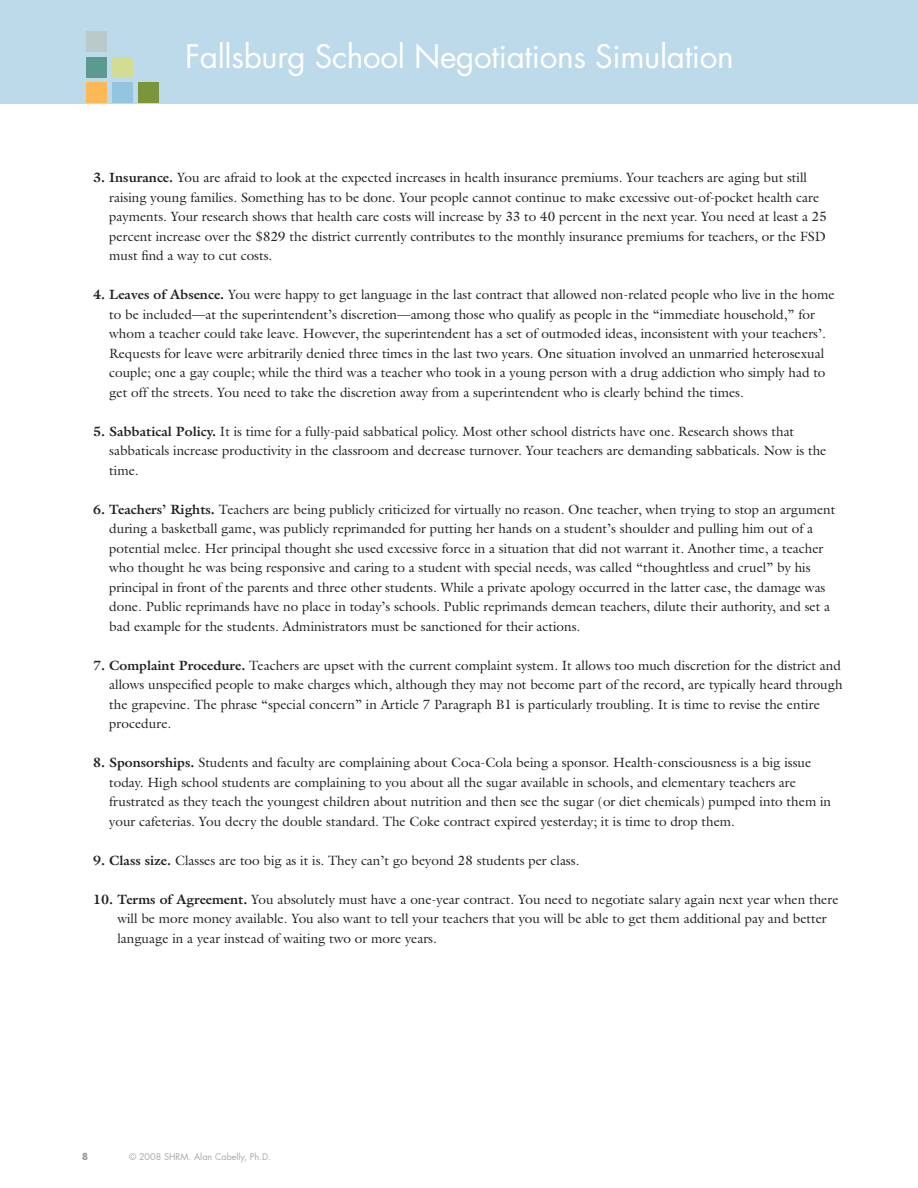
<style>
.page{position:relative;width:918px;height:1188px;background:#fff}
.page>*{position:absolute;margin:0;border:0;box-sizing:border-box;transform-origin:0 0}
.t1{font:31.5px "Futura";letter-spacing:-.01em;color:#fff}
.Body_ITC_Galliard_9{font:13.5px/19.5px "Galliard";color:#231f20}
.t2{font:700 10.5px "Akzidenz Grotesk BE";color:#939598}
.t3{font:9px "Futura";color:#a8a9ad}
.s1{font-weight:700}
</style>
<div class="page">
<div style="left:1px;top:0;width:917px;height:103px;background:#bddaeb"></div>
<div style="left:86px;top:32px;width:21px;height:20px;background:#bac9ca"></div>
<div style="left:138px;top:82px;width:20px;height:21px;background:#7a953a"></div>
<div style="left:86px;top:57px;width:21px;height:20px;background:#5a9a91"></div>
<div style="left:112px;top:57px;width:21px;height:20px;background:#d2dd93"></div>
<div style="left:86px;top:82px;width:21px;height:21px;background:#fcb955"></div>
<div style="left:112px;top:82px;width:21px;height:21px;background:#93c5e1"></div>
<h1 class="t1" style="left:185px;top:37px;width:550px">Fallsburg School Negotiations Simulation</h1>
<p class="Body_ITC_Galliard_9" style="left:109px;top:168px;width:719px;text-indent:-16px"><span class="s1">3. Insurance.</span> You are afraid to look at the expected increases in health insurance premiums. Your teachers are aging but still raising young families. Something has to be done. Your people cannot continue to make excessive out-of-pocket health care payments. Your research shows that health care costs will increase by 33 to 40 percent in the next year. You need at least a 25 percent increase over the $829 the district currently contributes to the monthly insurance premiums for teachers, or the FSD must find a way to cut costs.</p>
<p class="Body_ITC_Galliard_9" style="left:109px;top:285px;width:727px;text-indent:-16px"><span class="s1">4. Leaves of Absence.</span> You were happy to get language in the last contract that allowed non-related people who live in the home to be included—at the superintendent’s discretion—among those who qualify as people in the “immediate household,” for whom a teacher could take leave. However, the superintendent has a set of outmoded ideas, inconsistent with your teachers’.<br>Requests for leave were arbitrarily denied three times in the last two years. One situation involved an unmarried heterosexual couple; one a gay couple; while the third was a teacher who took in a young person with a drug addiction who simply had to get off the streets. You need to take the discretion away from a superintendent who is clearly behind the times.</p>
<p class="Body_ITC_Galliard_9" style="left:109px;top:421px;width:719px;text-indent:-16px"><span class="s1">5. Sabbatical Policy.</span> It is time for a fully-paid sabbatical policy. Most other school districts have one. Research shows that sabbaticals increase productivity in the classroom and decrease turnover. Your teachers are demanding sabbaticals. Now is the time.</p>
<p class="Body_ITC_Galliard_9" style="left:109px;top:499px;width:728px;text-indent:-16px"><span class="s1">6. Teachers’ Rights.</span> Teachers are being publicly criticized for virtually no reason. One teacher, when trying to stop an argument during a basketball game, was publicly reprimanded for putting her hands on a student’s shoulder and pulling him out of a potential melee. Her principal thought she used excessive force in a situation that did not warrant it. Another time, a teacher who thought he was being responsive and caring to a student with special needs, was called “thoughtless and cruel” by his principal in front of the parents and three other students. While a private apology occurred in the latter case, the damage was done. Public reprimands have no place in today’s schools. Public reprimands demean teachers, dilute their authority, and set a bad example for the students. Administrators must be sanctioned for their actions.</p>
<p class="Body_ITC_Galliard_9" style="left:109px;top:655px;width:735px;text-indent:-16px"><span class="s1">7. Complaint Procedure.</span> Teachers are upset with the current complaint system. It allows too much discretion for the district and allows unspecified people to make charges which, although they may not become part of the record, are typically heard through the grapevine. The phrase “special concern” in Article 7 Paragraph B1 is particularly troubling. It is time to revise the entire procedure.</p>
<p class="Body_ITC_Galliard_9" style="left:109px;top:753px;width:723px;text-indent:-16px"><span class="s1">8. Sponsorships.</span> Students and faculty are complaining about Coca-Cola being a sponsor. Health-consciousness is a big issue today. High school students are complaining to you about all the sugar available in schools, and elementary teachers are frustrated as they teach the youngest children about nutrition and then see the sugar (or diet chemicals) pumped into them in your cafeterias. You decry the double standard. The Coke contract expired yesterday; it is time to drop them.</p>
<p class="Body_ITC_Galliard_9" style="left:93px;top:850px;width:488px"><span class="s1">9. Class size.</span> Classes are too big as it is. They can’t go beyond 28 students per class.</p>
<p class="Body_ITC_Galliard_9" style="left:117px;top:889px;width:723px;text-indent:-24px"><span class="s1">10. Terms of Agreement.</span> You absolutely must have a one-year contract. You need to negotiate salary again next year when there will be more money available. You also want to tell your teachers that you will be able to get them additional pay and better language in a year instead of waiting two or more years.</p>
<p class="t2" style="left:82px;top:1150px;width:7px">8</p>
<p class="t3" style="left:129px;top:1151px;width:143px">© 2008 SHRM. Alan Cabelly, Ph.D.</p>
</div>
